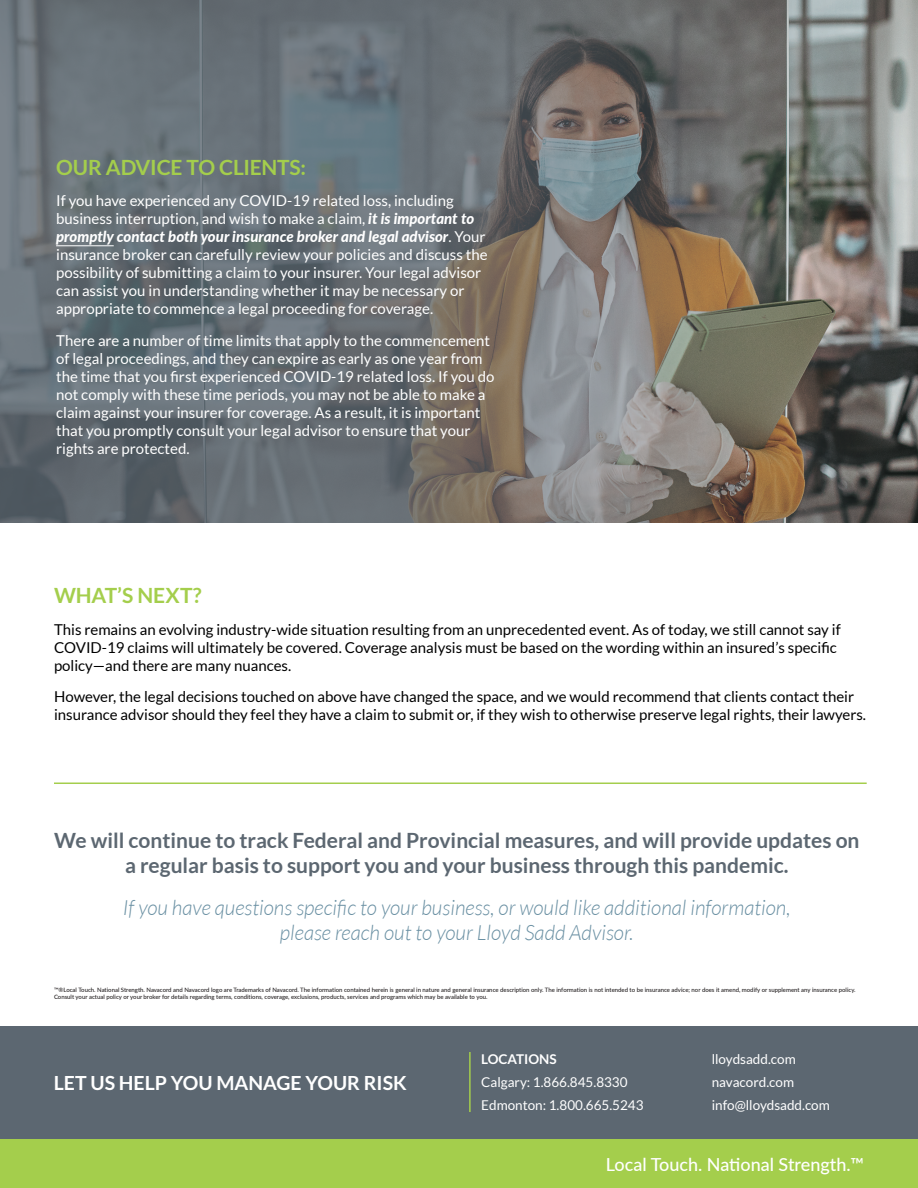
<style>
.page{position:relative;width:918px;height:1188px;background:#fff}
.page>*{position:absolute;margin:0;border:0;box-sizing:border-box;transform-origin:0 0}
.t1{font:700 21px/25.2px "Lato";color:#5c6771;text-align:center}
.t2{font:italic 300 21px/25.2px "Lato";color:#6a90a3;text-align:center}
.t3{font:700 21px "Lato";letter-spacing:-.01em;color:#a4ce4c}
.t4{font:700 19.5px "Lato";color:#fff}
.t5{font:500 18px "Lato";color:#fff}
.t6{font:15px/18px "Lato";color:#fff}
.t7{font:15px/18px "Lato";color:#000}
.t8{font:13.5px/23px "Lato";color:#fff}
.t9{font:700 13.5px "Lato";color:#fff}
.t10{font:500 6px/7.2px "Lato";color:#231f20}
.s1{font-weight:800;font-style:italic}
</style>
<div class="page">
<svg style="left:0;top:0;width:918px;height:523px;background:#6f7272"></svg>
<hr style="left:56px;top:245px;width:58px;height:1px;background:#fff">
<hr style="left:54px;top:783px;width:813px;height:1px;background:#a4ce4c">
<div style="left:0;top:1026px;width:918px;height:113px;background:#5c6771"></div>
<div style="left:0;top:1139px;width:918px;height:49px;background:#a4ce4c"></div>
<hr style="left:469px;top:1052px;width:2px;height:60px;background:#a4ce4c">
<h1 class="t3" style="left:56px;top:155px;width:252px">OUR ADVICE TO CLIENTS:</h1>
<p class="t6" style="left:56px;top:192px;width:433px">If you have experienced any COVID-19 related loss, including business interruption, and wish to make a claim, <span class="s1">it is important to promptly contact both your insurance broker and legal advisor</span>. Your insurance broker can carefully review your policies and discuss the possibility of submitting a claim to your insurer. Your legal advisor can assist you in understanding whether it may be necessary or appropriate to commence a legal proceeding for coverage.</p>
<p class="t6" style="left:56px;top:331px;width:440px">There are a number of time limits that apply to the commencement of legal proceedings, and they can expire as early as one year from the time that you first experienced COVID-19 related loss. If you do not comply with these time periods, you may not be able to make a claim against your insurer for coverage. As a result, it is important that you promptly consult your legal advisor to ensure that your rights are protected.</p>
<h1 class="t3" style="left:54px;top:584px;width:149px">WHAT’S NEXT?</h1>
<p class="t7" style="left:54px;top:620px;width:788px">This remains an evolving industry-wide situation resulting from an unprecedented event. As of today, we still cannot say if<br>COVID-19 claims will ultimately be covered. Coverage analysis must be based on the wording within an insured’s specific policy—and there are many nuances.</p>
<p class="t7" style="left:54px;top:688px;width:814px">However, the legal decisions touched on above have changed the space, and we would recommend that clients contact their insurance advisor should they feel they have a claim to submit or, if they wish to otherwise preserve legal rights, their lawyers.</p>
<h1 class="t1" style="left:54px;top:827px;width:807px">We will continue to track Federal and Provincial measures, and will provide updates on a regular basis to support you and your business through this pandemic.</h1>
<h1 class="t2" style="left:123px;top:895px;width:669px">If you have questions specific to your business, or would like additional information, please reach out to your Lloyd Sadd Advisor.</h1>
<p class="t10" style="left:54px;top:986px;width:803px">™®Local Touch. National Strength. Navacord and Navacord logo are Trademarks of Navacord. The information contained herein is general in nature and general insurance description only. The information is not intended to be insurance advice; nor does it amend, modify or supplement any insurance policy.<br>Consult your actual policy or your broker for details regarding terms, conditions, coverage, exclusions, products, services and programs which may be available to you.</p>
<h2 class="t4" style="left:54px;top:1072px;width:354px">LET US HELP YOU MANAGE YOUR RISK</h2>
<p class="t9" style="left:481px;top:1052px;width:77px">LOCATIONS</p>
<p class="t8" style="left:481px;top:1071px;width:164px">Calgary: 1.866.845.8330<br>Edmonton: 1.800.665.5243</p>
<p class="t8" style="left:712px;top:1048px;width:120px">lloydsadd.com navacord.com info@lloydsadd.com</p>
<p class="t5" style="left:606px;top:1151px;width:260px">Local Touch. National Strength.™</p>
</div>
